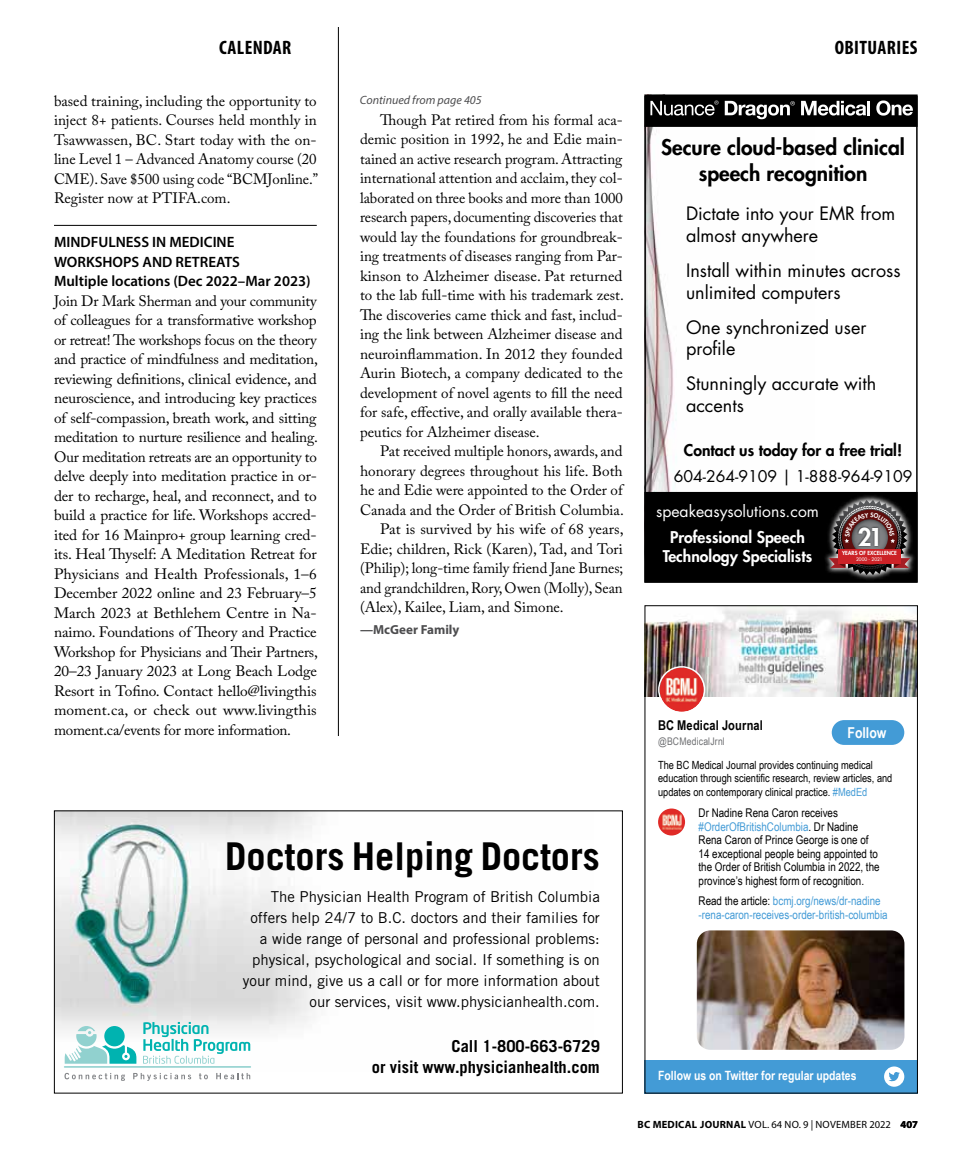
<style>
.page{position:relative;width:972px;height:1161px;background:#fff}
.page>*{position:absolute;margin:0;border:0;box-sizing:border-box;transform-origin:0 0}
.t1{font:700 38.25px "Trade Gothic";color:#000}
.t2{font:800 24px "Futura Std";color:#fff}
.t3{font:800 21px/25.2px "Futura Std";color:#000;text-align:center}
.t4{font:700 condensed 19.5px "Myriad Pro";letter-spacing:.02em;color:#000}
.t5{font:18px/21.6px "Futura Std";color:#000}
.t6{font:700 16.5px/21px "Trade Gothic";color:#000;text-align:right}
.t7{font:800 15.75px/18.9px "Futura Std";color:#fff;text-align:center}
.t8{font:800 15.75px "Futura Std";color:#000}
.t9{font:15.75px "Futura Std";color:#000}
.t10{font:15.75px "Futura Std";color:#fff}
.t11{font:15px/19.5px "Adobe Caslon Pro";color:#000;text-align:justify}
.t12{font:15px/21px "Trade Gothic";color:#000;text-align:right}
.t13{font:600 15px/19.5px "Myriad Pro";color:#000}
.t14{font:700 15px "Arial Narrow";color:#fff}
.t15{font:700 13.5px "Arial Narrow";letter-spacing:.01em;color:#000}
.t16{font:700 13.2px "Myriad Pro";color:#4d4d4f}
.t17{font:700 12.75px "Arial Narrow";color:#fff}
.t18{font:12px/13.5px "Arial Narrow";color:#000}
.t19{font:12px/13.5px "Arial Narrow";color:#439bd6}
.t20{font:italic 12px "Myriad Pro";color:#4d4d4f}
.t21{font:11.25px/13.5px "Arial Narrow";color:#000}
.t22{font:10.5px "Myriad Pro";letter-spacing:.02em;color:#000}
.t23{font:10.5px "Arial Narrow";letter-spacing:.015em;color:#6d6e71}
.t24{font:800 5.55px "Futura Std";color:#fff}
.t25{font:500 4.8px "Futura Std";color:#fff}
.s1{color:#439bd6}
.s2{color:#000}
.s3{font-weight:700}
</style>
<div class="page">
<hr style="left:54px;top:225px;width:263px;height:1px;background:#000">
<img style="left:647px;top:127px;width:167px;height:365px">
<div style="left:645px;top:493px;width:272px;height:89px;background:#000"></div>
<div style="left:644px;top:492px;width:274px;height:91px;border:2px solid #000"></div>
<svg style="left:823px;top:494px;width:92px;height:86px"></svg>
<div style="left:644px;top:94px;width:274px;height:489px;border:2px solid #000"></div>
<div style="left:645px;top:97px;width:272px;height:29px;background:#000"></div>
<div style="left:644px;top:96px;width:274px;height:31px;border:2px solid #000"></div>
<svg style="left:650px;top:100px;width:263px;height:19px"></svg>
<hr style="left:338px;top:27px;width:1px;height:709px;background:#000">
<div style="left:645px;top:1060px;width:273px;height:34px;background:#439bd6"></div>
<svg style="left:884px;top:1066px;width:20px;height:21px"></svg>
<img style="left:647px;top:607px;width:269px;height:89px">
<img style="left:697px;top:930px;width:207px;height:120px">
<img style="left:660px;top:668px;width:44px;height:44px;border-radius:22px">
<div style="left:658px;top:666px;width:47px;height:47px;border:2px solid #fff;border-radius:50%"></div>
<img style="left:658px;top:809px;width:27px;height:27px;border-radius:14px">
<div style="left:832px;top:720px;width:72px;height:25px;background:#439bd6;border-radius:12px"></div>
<div style="left:645px;top:605px;width:273px;height:489px;border:1px solid #000"></div>
<img style="left:56px;top:812px;width:260px;height:252px">
<div style="left:54px;top:810px;width:569px;height:284px;border:1px solid #000"></div>
<svg style="left:143px;top:1022px;width:107px;height:42px"></svg>
<hr style="left:64px;top:1066px;width:187px;height:2px;background:#91d1cf">
<svg style="left:65px;top:1026px;width:71px;height:38px"></svg>
<svg style="left:65px;top:1073px;width:60px;height:8px"></svg>
<svg style="left:133px;top:1073px;width:58px;height:8px"></svg>
<svg style="left:199px;top:1073px;width:9px;height:6px"></svg>
<svg style="left:216px;top:1073px;width:34px;height:6px"></svg>
<svg style="left:829px;top:500px;width:81px;height:75px;background:#673c3e"></svg>
<h3 class="t4" style="left:219px;top:35px;width:74px">CALENDAR</h3>
<h3 class="t4" style="left:835px;top:35px;width:84px">OBITUARIES</h3>
<p class="t11" style="left:54px;top:91px;width:266px">based training, including the opportunity to inject 8+ patients. Courses held monthly in Tsawwassen, BC. Start today with the on&shy;line Level 1 – Advanced Anatomy course (20<br>CME). Save $500 using code “BCMJonline.” Register now at PTIFA.com.</p>
<p class="t13" style="left:54px;top:232px;width:258px">MINDFULNESS IN MEDICINE<br>WORKSHOPS AND RETREATS<br>Multiple locations (Dec 2022–Mar 2023)</p>
<p class="t11" style="left:54px;top:291px;width:265px">Join Dr Mark Sherman and your community of colleagues for a transformative workshop or retreat! The workshops focus on the theory and practice of mindfulness and meditation, reviewing definitions, clinical evidence, and neuroscience, and introducing key practices of self-compassion, breath work, and sitting meditation to nurture resilience and healing.<br>Our meditation retreats are an opportunity to delve deeply into meditation practice in or&shy;der to recharge, heal, and reconnect, and to build a practice for life. Workshops accred&shy;ited for 16 Mainpro+ group learning cred&shy;its. Heal Thyself: A Meditation Retreat for Physicians and Health Professionals, 1–6<br>December 2022 online and 23 February–5<br>March 2023 at Bethlehem Centre in Na&shy;naimo. Foundations of Theory and Practice Workshop for Physicians and Their Partners, 20–23 January 2023 at Long Beach Lodge Resort in Tofino. Contact hello@livingthis moment.ca, or check out www.livingthis moment.ca/events for more information.</p>
<p class="t20" style="left:360px;top:92px;width:123px">Continued from page 405</p>
<p class="t11" style="left:360px;top:110px;width:265px;text-indent:20px">Though Pat retired from his formal aca&shy;demic position in 1992, he and Edie main&shy;tained an active research program. Attracting international attention and acclaim, they col&shy;laborated on three books and more than 1000 research papers, documenting discoveries that would lay the foundations for groundbreak&shy;ing treatments of diseases ranging from Par&shy;kinson to Alzheimer disease. Pat returned to the lab full-time with his trademark zest.<br>The discoveries came thick and fast, includ&shy;ing the link between Alzheimer disease and neuroinflammation. In 2012 they founded Aurin Biotech, a company dedicated to the development of novel agents to fill the need for safe, effective, and orally available thera&shy;peutics for Alzheimer disease.</p>
<p class="t11" style="left:380px;top:442px;width:244px">Pat received multiple honors, awards, and</p>
<p class="t11" style="left:360px;top:461px;width:264px">honorary degrees throughout his life. Both</p>
<p class="t11" style="left:360px;top:481px;width:264px">he and Edie were appointed to the Order of</p>
<p class="t11" style="left:360px;top:500px;width:265px">Canada and the Order of British Columbia.</p>
<p class="t11" style="left:380px;top:520px;width:245px">Pat is survived by his wife of 68 years,</p>
<p class="t11" style="left:360px;top:539px;width:264px">Edie; children, Rick (Karen), Tad, and Tori</p>
<p class="t11" style="left:360px;top:559px;width:265px">(Philip); long-time family friend Jane Burnes;</p>
<p class="t11" style="left:360px;top:578px;width:264px">and grandchildren, Rory, Owen (Molly), Sean</p>
<p class="t11" style="left:360px;top:598px;width:205px">(Alex), Kailee, Liam, and Simone.</p>
<p class="t16" style="left:360px;top:621px;width:101px">—MCGEER FAMILY</p>
<h1 class="t1" style="left:225px;top:833px;width:376px">Doctors Helping Doctors</h1>
<p class="t12" style="left:243px;top:886px;width:358px">The Physician Health Program of British Columbia offers help 24/7 to B.C. doctors and their families for a wide range of personal and professional problems: physical, psychological and social. If something is on your mind, give us a call or for more information about our services, visit www.physicianhealth.com.</p>
<p class="t6" style="left:372px;top:1035px;width:230px">Call 1-800-663-6729<br>or visit www.physicianhealth.com</p>
<h3 class="t3" style="left:661px;top:135px;width:245px">Secure cloud-based clinical speech recognition</h3>
<p class="t5" style="left:686px;top:203px;width:211px">Dictate into your EMR from almost anywhere</p>
<p class="t5" style="left:686px;top:260px;width:216px">Install within minutes across unlimited computers</p>
<p class="t5" style="left:686px;top:316px;width:182px">One synchronized user profile</p>
<p class="t5" style="left:686px;top:373px;width:192px">Stunningly accurate with accents</p>
<p class="t8" style="left:684px;top:440px;width:220px">Contact us today for a free trial!</p>
<p class="t9" style="left:674px;top:466px;width:240px">604-264-9109 | 1-888-964-9109</p>
<p class="t10" style="left:656px;top:502px;width:164px">speakeasysolutions.com</p>
<p class="t7" style="left:663px;top:528px;width:151px">Professional Speech<br>Technology Specialists</p>
<h2 class="t2" style="left:858px;top:522px;width:27px">21</h2>
<p class="t24" style="left:842px;top:550px;width:56px">YEARS OF EXCELLENCE</p>
<p class="t25" style="left:856px;top:556px;width:28px">2000 - 2021</p>
<p class="t15" style="left:658px;top:715px;width:106px">BC Medical Journal</p>
<p class="t23" style="left:658px;top:734px;width:68px">@BCMedicalJrnl</p>
<p class="t14" style="left:848px;top:721px;width:40px">Follow</p>
<p class="t21" style="left:658px;top:757px;width:236px">The BC Medical Journal provides continuing medical education through scientific research, review articles, and updates on contemporary clinical practice. <span class="s1">#MedEd</span></p>
<p class="t18" style="left:699px;top:806px;width:183px">Dr Nadine Rena Caron receives <span class="s1">#OrderOfBritishColumbia</span>. Dr Nadine Rena Caron of Prince George is one of 14 exceptional people being appointed to the Order of British Columbia in 2022, the province’s highest form of recognition.</p>
<p class="t19" style="left:699px;top:894px;width:191px"><span class="s2">Read the article:</span> bcmj.org/news/dr-nadine -rena-caron-receives-order-british-columbia</p>
<p class="t17" style="left:658px;top:1066px;width:200px">Follow us on Twitter for regular updates</p>
<p class="t22" style="left:638px;top:1118px;width:282px"><span class="s3">BC MEDICAL JOURNAL</span> VOL. 64 NO. 9 | NOVEMBER 2022 <span class="s3">407</span></p>
</div>
